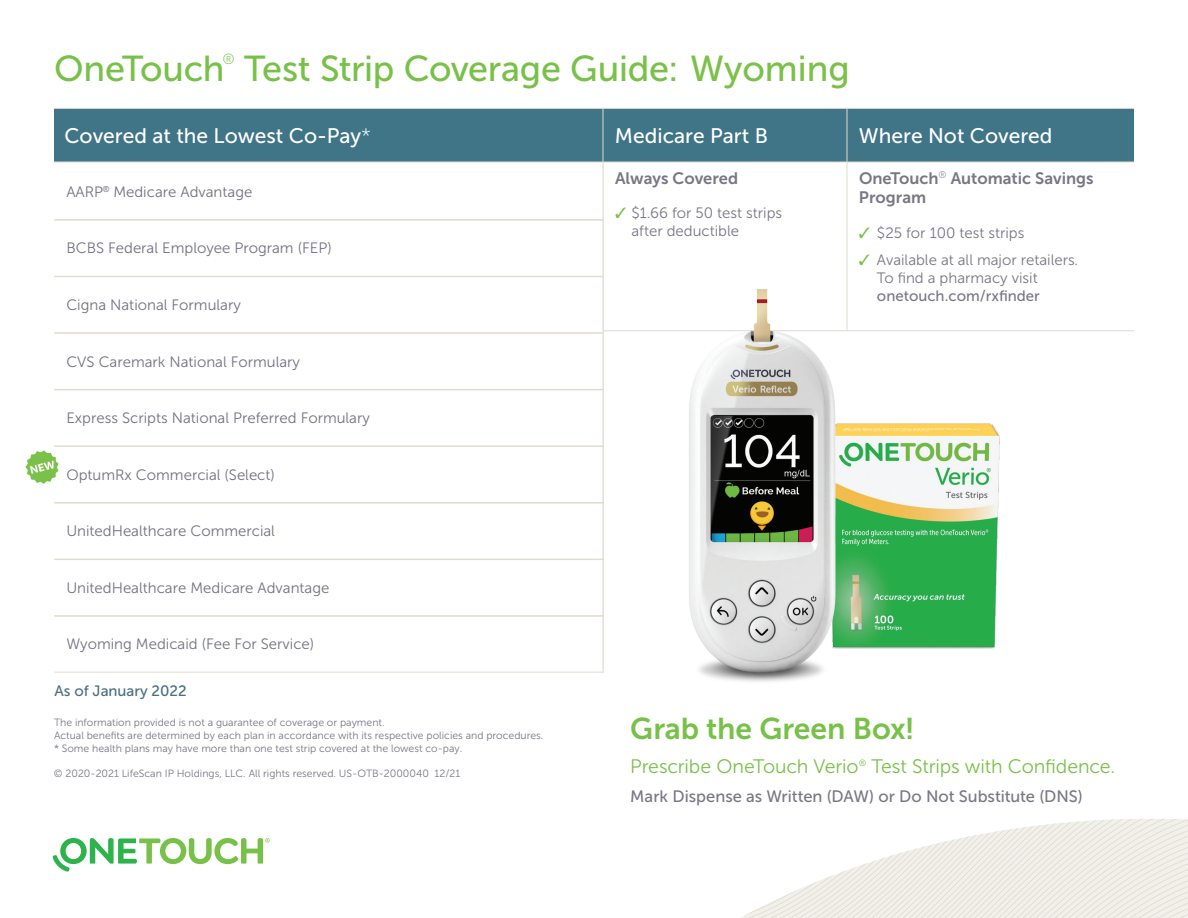
<style>
.page{position:relative;width:1188px;height:918px;background:#fff}
.page>*{position:absolute;margin:0;border:0;box-sizing:border-box;transform-origin:0 0}
.t1{font:36px "Museo Sans 500";letter-spacing:-.01em;color:#78c148}
.t2{font:30px "Museo Sans 700";letter-spacing:-.005em;color:#78c148}
.t3{font:21px "Museo Sans 500";color:#fff}
.t4{font:19.5px "Museo Sans 300";letter-spacing:-.01em;color:#78c148}
.t5{font:16.5px "Museo Sans 500";color:#777786}
.t6{font:16.5px/19.8px "Museo Sans 700";color:#777786}
.t7{font:15px "Museo Sans 300";color:#737082}
.t8{font:15px/18px "Museo Sans 300";color:#777786}
.t9{font:15px "Museo Sans 500";color:#777786}
.t10{font:15px "Museo Sans 500";color:#486f80}
.t11{font:14.7px "Museo Sans 100";color:#78c148}
.t12{font:10.5px/12.6px "Museo Sans 300";color:#777786}
.s1{color:#7ac148}
.s2{font-family:"Museo Sans 100"}
.s3{color:#78c148}
.s4{font-style:inherit}
</style>
<div class="page">
<div style="left:54px;top:109px;width:1080px;height:53px;background:#407588"></div>
<hr style="left:54px;top:108px;width:549px;height:1px;background:#dedad1">
<hr style="left:603px;top:109px;width:1px;height:53px;background:#dedad1">
<hr style="left:603px;top:108px;width:244px;height:1px;background:#dedad1">
<hr style="left:847px;top:109px;width:1px;height:53px;background:#dedad1">
<hr style="left:847px;top:108px;width:287px;height:1px;background:#dedad1">
<hr style="left:54px;top:162px;width:549px;height:1px;background:#dedad1">
<hr style="left:603px;top:162px;width:244px;height:1px;background:#dedad1">
<hr style="left:847px;top:162px;width:1px;height:34px;background:#dedad1">
<hr style="left:847px;top:196px;width:1px;height:34px;background:#dedad1">
<hr style="left:847px;top:230px;width:1px;height:33px;background:#dedad1">
<hr style="left:847px;top:263px;width:1px;height:34px;background:#dedad1">
<hr style="left:847px;top:297px;width:1px;height:33px;background:#dedad1">
<hr style="left:847px;top:162px;width:287px;height:1px;background:#dedad1">
<hr style="left:603px;top:330px;width:244px;height:1px;background:#dedad1">
<hr style="left:847px;top:330px;width:287px;height:1px;background:#dedad1">
<svg style="left:53px;top:838px;width:217px;height:34px"></svg>
<img style="left:845px;top:423px;width:155px;height:226px">
<img style="left:672px;top:289px;width:173px;height:393px">
<svg style="left:741px;top:819px;width:447px;height:99px;fill:#f2f0ea"></svg>
<hr style="left:54px;top:219px;width:549px;height:1px;background:#e0dbcf">
<hr style="left:603px;top:163px;width:1px;height:57px;background:#e0dbcf">
<hr style="left:54px;top:220px;width:549px;height:1px;background:#e0dbcf">
<hr style="left:603px;top:220px;width:1px;height:56px;background:#e0dbcf">
<hr style="left:54px;top:276px;width:549px;height:1px;background:#e0dbcf">
<hr style="left:603px;top:276px;width:1px;height:57px;background:#e0dbcf">
<hr style="left:54px;top:333px;width:549px;height:1px;background:#e0dbcf">
<hr style="left:54px;top:389px;width:549px;height:1px;background:#e0dbcf">
<hr style="left:603px;top:333px;width:1px;height:57px;background:#e0dbcf">
<hr style="left:54px;top:390px;width:549px;height:1px;background:#e0dbcf">
<hr style="left:603px;top:390px;width:1px;height:56px;background:#e0dbcf">
<hr style="left:54px;top:446px;width:549px;height:1px;background:#e0dbcf">
<hr style="left:54px;top:502px;width:549px;height:1px;background:#e0dbcf">
<hr style="left:603px;top:446px;width:1px;height:57px;background:#e0dbcf">
<hr style="left:54px;top:503px;width:549px;height:1px;background:#e0dbcf">
<hr style="left:603px;top:503px;width:1px;height:56px;background:#e0dbcf">
<hr style="left:54px;top:559px;width:549px;height:1px;background:#e0dbcf">
<hr style="left:603px;top:559px;width:1px;height:57px;background:#e0dbcf">
<hr style="left:54px;top:616px;width:549px;height:1px;background:#e0dbcf">
<hr style="left:54px;top:672px;width:549px;height:1px;background:#e0dbcf">
<hr style="left:603px;top:616px;width:1px;height:57px;background:#e0dbcf">
<img style="left:26px;top:451px;width:32px;height:33px">
<h1 class="t1" style="left:54px;top:49px;width:172px">OneTouch</h1>
<h3 class="t11" style="left:223px;top:52px;width:14px">®</h3>
<h1 class="t1" style="left:244px;top:49px;width:607px">Test Strip Coverage Guide: <span class="s1">Wyoming</span></h1>
<h3 class="t3" style="left:64px;top:124px;width:308px">Covered at the Lowest Co-Pay<span class="s2">*</span></h3>
<h3 class="t3" style="left:615px;top:124px;width:155px">Medicare Part B</h3>
<h3 class="t3" style="left:859px;top:124px;width:195px">Where Not Covered</h3>
<h3 class="t6" style="left:615px;top:168px;width:125px">Always Covered</h3>
<h3 class="t8" style="left:632px;top:204px;width:152px;text-indent:-16px"><span class="s3">✓</span> $1.66 for 50 test strips after deductible</h3>
<h3 class="t6" style="left:859px;top:168px;width:236px">OneTouch<sup>®</sup> Automatic Savings<br>Program</h3>
<h3 class="t8" style="left:859px;top:224px;width:167px"><span class="s3">✓</span> $25 for 100 test strips</h3>
<h3 class="t8" style="left:877px;top:251px;width:203px;text-indent:-18px"><span class="s3">✓</span> Available at all major retailers.<br>To find a pharmacy visit</h3>
<h3 class="t9" style="left:877px;top:287px;width:164px">onetouch.com/rxfinder</h3>
<h3 class="t7" style="left:66px;top:185px;width:187px">AARP<sup>®</sup> Medicare Advantage</h3>
<h3 class="t7" style="left:66px;top:242px;width:267px">BCBS Federal Employee Program (FEP)</h3>
<h3 class="t7" style="left:66px;top:299px;width:176px">Cigna National Formulary</h3>
<h3 class="t7" style="left:66px;top:355px;width:235px">CVS Caremark National Formulary</h3>
<h3 class="t7" style="left:66px;top:412px;width:305px">Express Scripts National Preferred Formulary</h3>
<h3 class="t7" style="left:66px;top:468px;width:210px">OptumRx Commercial (Select)</h3>
<h3 class="t7" style="left:66px;top:525px;width:210px">UnitedHealthcare Commercial</h3>
<h3 class="t7" style="left:66px;top:582px;width:265px">UnitedHealthcare Medicare Advantage</h3>
<h3 class="t7" style="left:66px;top:638px;width:249px">Wyoming Medicaid (Fee For Service)</h3>
<h3 class="t10" style="left:54px;top:683px;width:134px"><span class="s4">As of</span> January 2022</h3>
<p class="t12" style="left:54px;top:717px;width:491px">The information provided is not a guarantee of coverage or payment.<br>Actual benefits are determined by each plan in accordance with its respective policies and procedures.</p>
<p class="t12" style="left:54px;top:742px;width:410px">* Some health plans may have more than one test strip covered at the lowest co-pay.</p>
<p class="t12" style="left:54px;top:767px;width:408px">© 2020-2021 LifeScan IP Holdings, LLC. All rights reserved. US-OTB-2000040 12/21</p>
<h2 class="t2" style="left:630px;top:712px;width:286px">Grab the Green Box!</h2>
<h3 class="t4" style="left:630px;top:756px;width:486px">Prescribe OneTouch Verio<sup>®</sup> Test Strips with Confidence.</h3>
<h3 class="t5" style="left:630px;top:787px;width:454px">Mark Dispense as Written (DAW) or Do Not Substitute (DNS)</h3>
</div>
